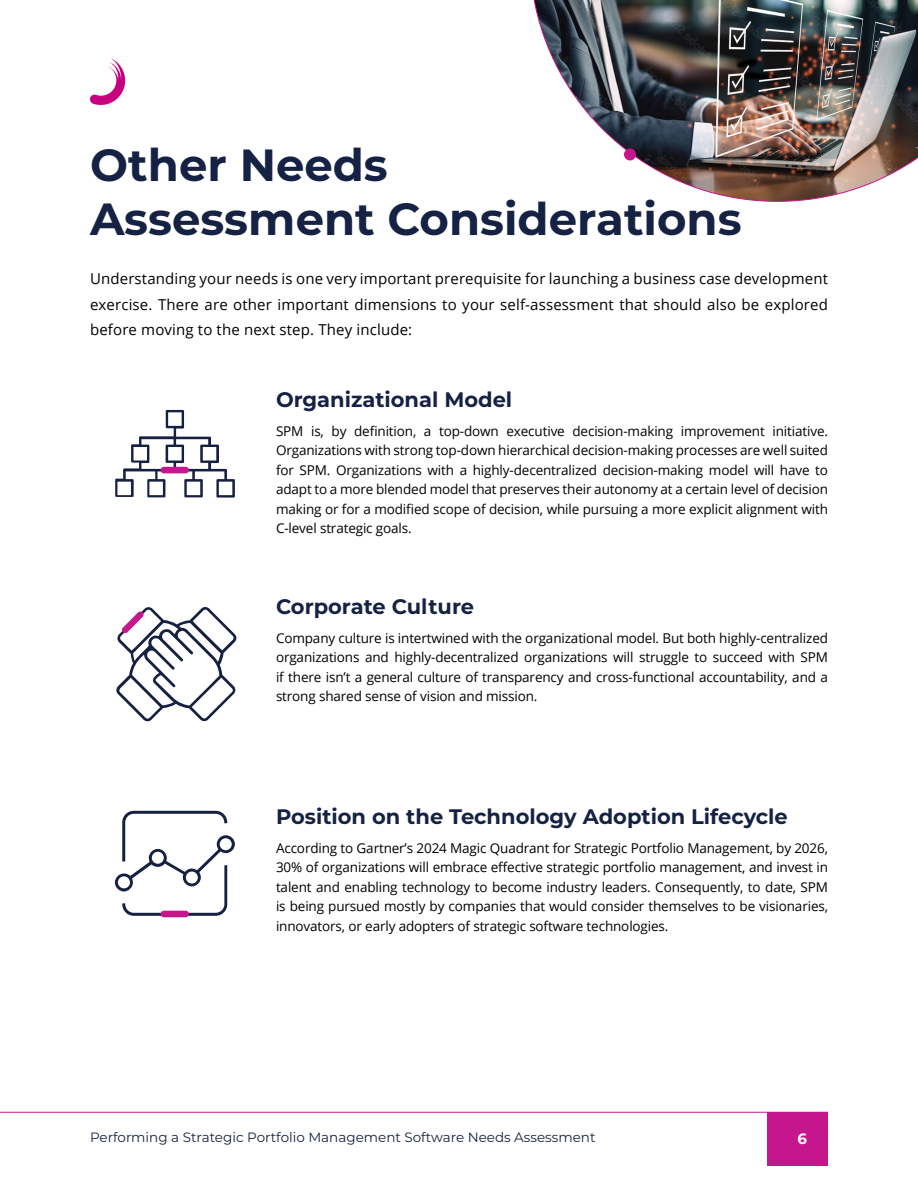
<style>
.page{position:relative;width:918px;height:1188px;background:#fff}
.page>*{position:absolute;margin:0;border:0;box-sizing:border-box;transform-origin:0 0}
.t1{font:700 45px "Montserrat";color:#152243}
.t2{font:700 21px "Montserrat";color:#152243}
.Body{font:15px/25.5px "Open Sans";letter-spacing:.01em;color:#000;text-align:justify}
.t3{font:700 15px "Montserrat";color:#fff}
.Intro_paragraph_ebook{font:13.5px/19.5px "Open Sans";letter-spacing:-.01em;color:#000;text-align:justify}
.t4{font:13.5px "Montserrat";color:#152243}
</style>
<div class="page">
<svg style="left:90px;top:58px;width:36px;height:47px"></svg>
<div style="left:767px;top:1112px;width:61px;height:53px;background:#c6168d"></div>
<hr style="left:0;top:1112px;width:828px;height:1px;background:#c6168d">
<img style="left:533px;top:0;width:385px;height:202px">
<div style="left:624px;top:148px;width:12px;height:12px;background:#c6168d;border-radius:50%"></div>
<svg style="left:115px;top:811px;width:120px;height:105px"></svg>
<div style="left:161px;top:911px;width:28px;height:6px;background:#c6168d;border-radius:3px"></div>
<svg style="left:115px;top:410px;width:120px;height:88px"></svg>
<div style="left:161px;top:467px;width:28px;height:6px;background:#c6168d;border-radius:3px"></div>
<svg style="left:116px;top:607px;width:120px;height:114px"></svg>
<p class="t1" style="left:90px;top:133px;width:299px">Other Needs</p>
<p class="t1" style="left:90px;top:187px;width:653px">Assessment Considerations</p>
<p class="Body" style="left:90px;top:266px;width:740px">Understanding your needs is one very important prerequisite for launching a business case development exercise. There are other important dimensions to your self-assessment that should also be explored before moving to the next step. They include:</p>
<p class="t2" style="left:276px;top:385px;width:238px">Organizational Model</p>
<p class="Intro_paragraph_ebook" style="left:276px;top:421px;width:554px">SPM is, by definition, a top-down executive decision-making improvement initiative.<br>Organizations with strong top-down hierarchical decision-making processes are well suited for SPM. Organizations with a highly-decentralized decision-making model will have to adapt to a more blended model that preserves their autonomy at a certain level of decision making or for a modified scope of decision, while pursuing a more explicit alignment with C-level strategic goals.</p>
<p class="t2" style="left:276px;top:592px;width:200px">Corporate Culture</p>
<p class="Intro_paragraph_ebook" style="left:276px;top:628px;width:554px">Company culture is intertwined with the organizational model. But both highly-centralized organizations and highly-decentralized organizations will struggle to succeed with SPM if there isn’t a general culture of transparency and cross-functional accountability, and a strong shared sense of vision and mission.</p>
<p class="t2" style="left:276px;top:802px;width:513px">Position on the Technology Adoption Lifecycle</p>
<p class="Intro_paragraph_ebook" style="left:276px;top:838px;width:554px">According to Gartner’s 2024 Magic Quadrant for Strategic Portfolio Management, by 2026, 30% of organizations will embrace effective strategic portfolio management, and invest in talent and enabling technology to become industry leaders. Consequently, to date, SPM is being pursued mostly by companies that would consider themselves to be visionaries, innovators, or early adopters of strategic software technologies.</p>
<p class="t4" style="left:90px;top:1128px;width:507px">Performing a Strategic Portfolio Management Software Needs Assessment</p>
<p class="t3" style="left:797px;top:1128px;width:11px">6</p>
</div>
